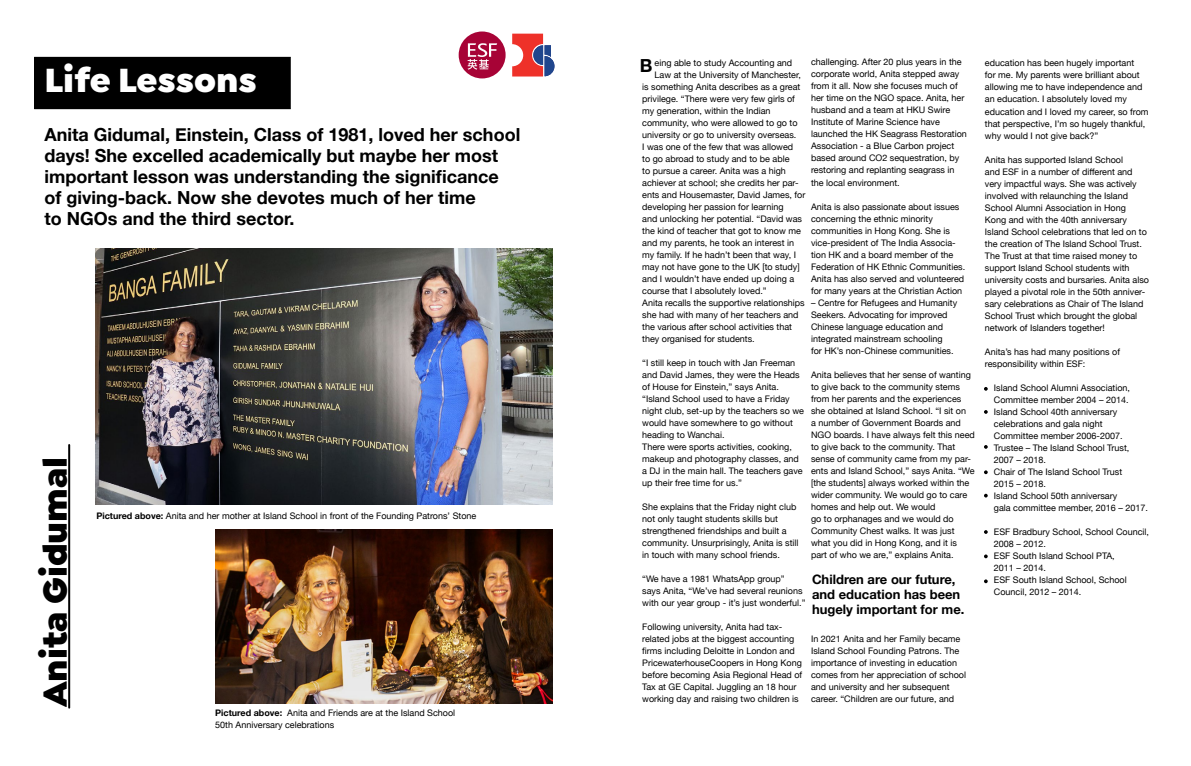
<style>
.page{position:relative;width:1191px;height:766px;background:#fff}
.page>*{position:absolute;margin:0;border:0;box-sizing:border-box;transform-origin:0 0}
.t1{font:900 35.7px "Isidora Sans";color:#000}
.t2{font:900 35.7px "Isidora Sans";color:#fff}
.t3{font:700 18px/21px "Helvetica Neue";color:#000}
.t4{font:700 13px/15px "Helvetica Neue";color:#000}
.t5{font:9px/12px "Helvetica Neue";color:#000}
.s1{font-weight:700}
</style>
<div class="page">
<div style="left:35px;top:57px;width:255px;height:52px;background:#000"></div>
<hr style="left:68px;top:445px;width:2px;height:262px;background:#000">
<img style="left:95px;top:248px;width:458px;height:256px">
<img style="left:215px;top:529px;width:338px;height:174px">
<svg style="left:512px;top:34px;width:42px;height:42px"></svg>
<div style="left:458px;top:31px;width:47px;height:47px;background:#a70336;border-radius:50%"></div>
<svg style="left:467px;top:43px;width:30px;height:27px"></svg>
<svg style="left:984px;top:470px;width:3px;height:4px"></svg>
<svg style="left:984px;top:579px;width:3px;height:4px"></svg>
<h1 class="t2" style="left:45px;top:57px;width:214px">Life Lessons</h1>
<p class="t3" style="left:45px;top:124px;width:477px">Anita Gidumal, Einstein, Class of 1981, loved her school days! She excelled academically but maybe her most important lesson was understanding the significance of giving-back. Now she devotes much of her time<br>to NGOs and the third sector.</p>
<h1 class="t1" style="left:32px;top:707px;width:252px;rotate:-90deg">Anita Gidumal</h1>
<p class="t5" style="left:96px;top:510px;width:381px"><span class="s1">Pictured above:</span> Anita and her mother at Island School in front of the Founding Patrons’ Stone</p>
<p class="t5" style="left:215px;top:706px;width:241px"><span class="s1">Pictured above:</span> Anita and Friends are at the Island School<br>50th Anniversary celebrations</p>
<p class="t5" style="left:811px;top:57px;width:157px">challenging. After 20 plus years in the corporate world, Anita stepped away from it all. Now she focuses much of her time on the NGO space. Anita, her husband and a team at HKU Swire Institute of Marine Science have launched the HK Seagrass Restoration Association - a Blue Carbon project based around CO2 sequestration, by restoring and replanting seagrass in the local environment.</p>
<p class="t5" style="left:811px;top:201px;width:156px">Anita is also passionate about issues concerning the ethnic minority communities in Hong Kong. She is vice-president of The India Associa&shy;tion HK and a board member of the Federation of HK Ethnic Communities.<br>Anita has also served and volunteered for many years at the Christian Action</p>
<p class="t5" style="left:811px;top:297px;width:148px">– Centre for Refugees and Humanity Seekers. Advocating for improved Chinese language education and integrated mainstream schooling<br>for HK’s non-Chinese communities.</p>
<p class="t5" style="left:811px;top:369px;width:165px">Anita believes that her sense of wanting to give back to the community stems from her parents and the experiences she obtained at Island School. “I sit on<br>a number of Government Boards and NGO boards. I have always felt this need to give back to the community. That sense of community came from my par&shy;ents and Island School,” says Anita. “We [the students] always worked within the wider community. We would go to care homes and help out. We would<br>go to orphanages and we would do Community Chest walks. It was just what you did in Hong Kong, and it is part of who we are,” explains Anita.</p>
<p class="t5" style="left:654px;top:57px;width:139px">eing able to study Accounting and</p>
<p class="t5" style="left:654px;top:69px;width:148px">Law at the University of Manchester,</p>
<p class="t5" style="left:642px;top:81px;width:160px">is something Anita describes as a great</p>
<p class="t5" style="left:642px;top:93px;width:154px">privilege. “There were very few girls of</p>
<p class="t5" style="left:642px;top:105px;width:130px">my generation, within the Indian</p>
<p class="t5" style="left:642px;top:117px;width:157px">community, who were allowed to go to</p>
<p class="t5" style="left:642px;top:129px;width:156px">university or go to university overseas.</p>
<p class="t5" style="left:642px;top:141px;width:152px">I was one of the few that was allowed</p>
<p class="t5" style="left:642px;top:153px;width:149px">to go abroad to study and to be able</p>
<p class="t5" style="left:642px;top:165px;width:145px">to pursue a career. Anita was a high</p>
<p class="t5" style="left:642px;top:177px;width:158px">achiever at school; she credits her par-</p>
<p class="t5" style="left:642px;top:189px;width:165px">ents and Housemaster, David James, for</p>
<p class="t5" style="left:642px;top:201px;width:143px">developing her passion for learning</p>
<p class="t5" style="left:642px;top:213px;width:161px">and unlocking her potential. “David was</p>
<p class="t5" style="left:642px;top:225px;width:160px">the kind of teacher that got to know me</p>
<p class="t5" style="left:642px;top:237px;width:153px">and my parents, he took an interest in</p>
<p class="t5" style="left:642px;top:249px;width:155px">my family. If he hadn’t been that way, I</p>
<p class="t5" style="left:642px;top:261px;width:159px">may not have gone to the UK [to study]</p>
<p class="t5" style="left:642px;top:273px;width:153px">and I wouldn’t have ended up doing a</p>
<p class="t5" style="left:642px;top:285px;width:126px">course that I absolutely loved.”</p>
<p class="t5" style="left:642px;top:297px;width:164px">Anita recalls the supportive relationships</p>
<p class="t5" style="left:642px;top:309px;width:158px">she had with many of her teachers and</p>
<p class="t5" style="left:642px;top:321px;width:151px">the various after school activities that</p>
<p class="t5" style="left:642px;top:333px;width:114px">they organised for students.</p>
<p class="t5" style="left:642px;top:357px;width:163px">“I still keep in touch with Jan Freeman and David James, they were the Heads of House for Einstein,” says Anita. “Island School used to have a Friday night club, set-up by the teachers so we would have somewhere to go without heading to Wanchai.<br>There were sports activities, cooking, makeup and photography classes, and a DJ in the main hall. The teachers gave up their free time for us.”</p>
<p class="t5" style="left:642px;top:501px;width:158px">She explains that the Friday night club not only taught students skills but strengthened friendships and built a community. Unsurprisingly, Anita is still in touch with many school friends.</p>
<p class="t5" style="left:642px;top:573px;width:165px">“We have a 1981 WhatsApp group”<br>says Anita, “We’ve had several reunions with our year group - it’s just wonderful.”</p>
<p class="t5" style="left:642px;top:621px;width:161px">Following university, Anita had tax&shy;related jobs at the biggest accounting firms including Deloitte in London and PricewaterhouseCoopers in Hong Kong before becoming Asia Regional Head of Tax at GE Capital. Juggling an 18 hour working day and raising two children is</p>
<h2 class="t3" style="left:640px;top:56px;width:14px">B</h2>
<h3 class="t4" style="left:812px;top:571px;width:154px">Children are our future, and education has been hugely important for me.</h3>
<p class="t5" style="left:811px;top:633px;width:157px">In 2021 Anita and her Family became Island School Founding Patrons. The importance of investing in education comes from her appreciation of school and university and her subsequent career. “Children are our future, and</p>
<p class="t5" style="left:984px;top:58px;width:165px">education has been hugely important<br>for me. My parents were brilliant about allowing me to have independence and an education. I absolutely loved my education and I loved my career, so from that perspective, I’m so hugely thankful, why would I not give back?”</p>
<p class="t5" style="left:984px;top:154px;width:166px">Anita has supported Island School<br>and ESF in a number of different and very impactful ways. She was actively involved with relaunching the Island School Alumni Association in Hong Kong and with the 40th anniversary Island School celebrations that led on to the creation of The Island School Trust.<br>The Trust at that time raised money to support Island School students with university costs and bursaries. Anita also played a pivotal role in the 50th anniver&shy;sary celebrations as Chair of The Island School Trust which brought the global network of Islanders together!</p>
<p class="t5" style="left:984px;top:346px;width:137px">Anita’s has had many positions of responsibility within ESF:</p>
<p class="t5" style="left:994px;top:382px;width:156px">Island School Alumni Association,<br>Committee member 2004 – 2014.<br>Island School 40th anniversary celebrations and gala night<br>Committee member 2006-2007.<br>Trustee – The Island School Trust,<br>2007 – 2018.<br>Chair of The Island School Trust<br>2015 – 2018.<br>Island School 50th anniversary<br>gala committee member, 2016 – 2017.</p>
<p class="t5" style="left:994px;top:526px;width:157px">ESF Bradbury School, School Council,<br>2008 – 2012.<br>ESF South Island School PTA,<br>2011 – 2014.<br>ESF South Island School, School<br>Council, 2012 – 2014.</p>
</div>
